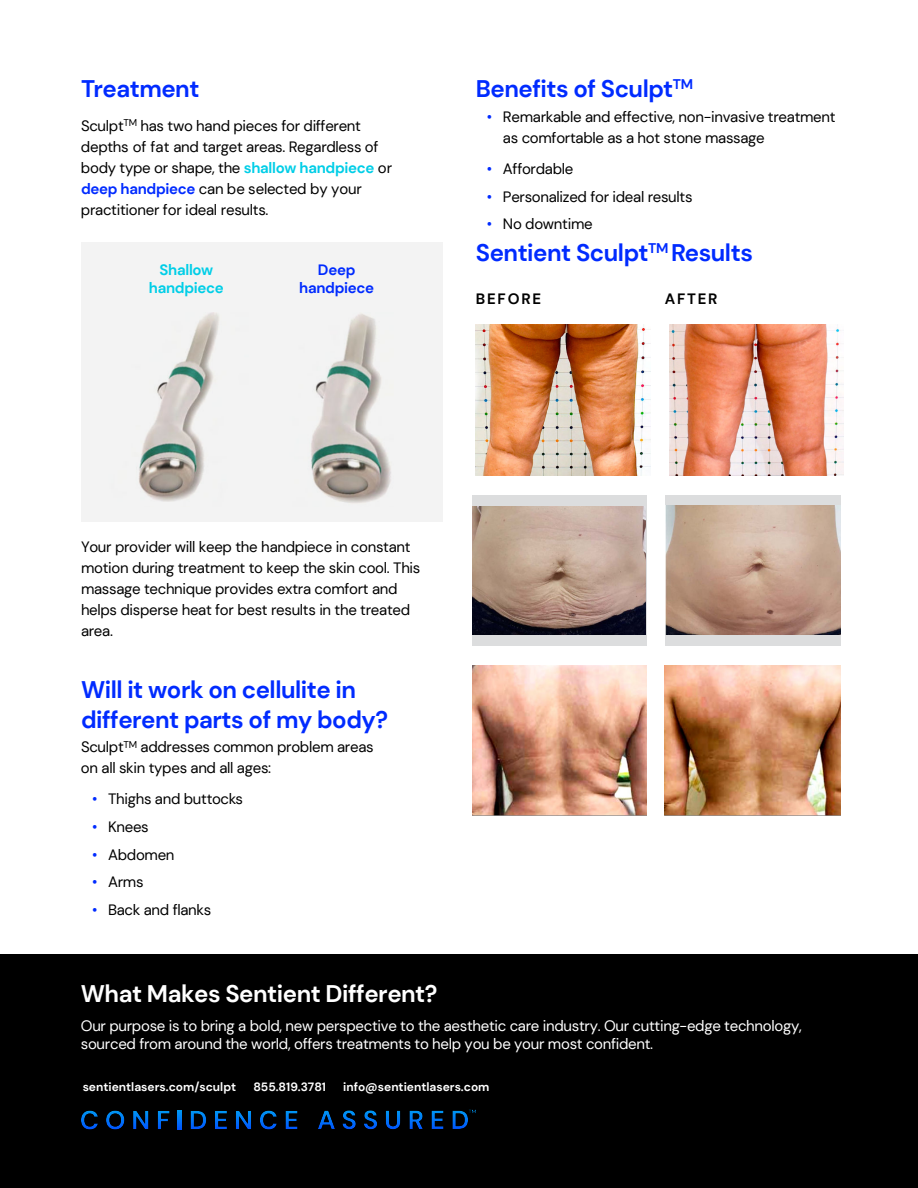
<style>
.page{position:relative;width:918px;height:1188px;background:#fff}
.page>*{position:absolute;margin:0;border:0;box-sizing:border-box;transform-origin:0 0}
.t1{font:700 24px/30px "DM Sans";letter-spacing:-.02em;color:#002bff}
.t2{font:700 24px "DM Sans";letter-spacing:-.02em;color:#fff}
.t3{font:15px/21px "DM Sans";letter-spacing:-.02em;color:#000}
.t4{font:15px/18px "DM Sans";letter-spacing:-.02em;color:#fff}
.t5{font:700 15px/18px "DM Sans";letter-spacing:-.02em;color:#00cee7;text-align:center}
.t6{font:700 15px/18px "DM Sans";letter-spacing:-.02em;color:#002bff;text-align:center}
.t7{font:700 15px "DM Sans";letter-spacing:.12em;color:#000}
.t8{font:700 12px "DM Sans";color:#fff}
.s1{font-weight:700;color:#00cee7}
.s2{font-weight:700;color:#002bff}
.s3{color:#002bff}
</style>
<div class="page">
<div style="left:0;top:955px;width:918px;height:233px;background:#000"></div>
<svg style="left:81px;top:1111px;width:17px;height:19px"></svg>
<svg style="left:106px;top:1111px;width:18px;height:19px"></svg>
<svg style="left:133px;top:1111px;width:15px;height:18px"></svg>
<svg style="left:158px;top:1111px;width:12px;height:18px"></svg>
<hr style="left:178px;top:1111px;width:3px;height:18px;background:#fff">
<svg style="left:191px;top:1111px;width:15px;height:18px"></svg>
<svg style="left:215px;top:1111px;width:12px;height:18px"></svg>
<svg style="left:236px;top:1111px;width:15px;height:18px"></svg>
<svg style="left:260px;top:1111px;width:17px;height:19px"></svg>
<svg style="left:286px;top:1111px;width:11px;height:18px"></svg>
<svg style="left:318px;top:1111px;width:17px;height:18px"></svg>
<svg style="left:342px;top:1110px;width:14px;height:19px"></svg>
<svg style="left:364px;top:1110px;width:13px;height:19px"></svg>
<svg style="left:386px;top:1111px;width:14px;height:18px"></svg>
<svg style="left:409px;top:1111px;width:14px;height:18px"></svg>
<svg style="left:432px;top:1111px;width:11px;height:18px"></svg>
<svg style="left:452px;top:1110px;width:24px;height:19px"></svg>
<div style="left:81px;top:242px;width:361px;height:279px;background:#f3f3f3"></div>
<img style="left:139px;top:312px;width:252px;height:191px">
<img style="left:476px;top:325px;width:175px;height:151px">
<img style="left:669px;top:325px;width:175px;height:151px">
<div style="left:472px;top:495px;width:175px;height:151px;background:#dcddde"></div>
<div style="left:665px;top:495px;width:176px;height:151px;background:#dcddde"></div>
<img style="left:472px;top:665px;width:175px;height:151px">
<img style="left:665px;top:665px;width:176px;height:151px">
<img style="left:472px;top:506px;width:174px;height:129px">
<img style="left:666px;top:506px;width:175px;height:129px">
<h1 class="t1" style="left:81px;top:74px;width:120px">Treatment</h1>
<p class="t3" style="left:81px;top:115px;width:313px">Sculpt<sup>TM</sup> has two hand pieces for different depths of fat and target areas. Regardless of body type or shape, the <span class="s1">shallow handpiece</span> or <span class="s2">deep handpiece</span> can be selected by your practitioner for ideal results.</p>
<p class="t5" style="left:149px;top:260px;width:76px">Shallow handpiece</p>
<p class="t6" style="left:299px;top:260px;width:76px">Deep handpiece</p>
<h1 class="t1" style="left:476px;top:74px;width:219px">Benefits of Sculpt<sup>TM</sup></h1>
<p class="t3" style="left:503px;top:106px;width:334px;text-indent:-16px"><span class="s3">•</span> Remarkable and effective, non-invasive treatment as comfortable as a hot stone massage</p>
<p class="t3" style="left:487px;top:158px;width:88px"><span class="s3">•</span> Affordable</p>
<p class="t3" style="left:487px;top:186px;width:207px"><span class="s3">•</span> Personalized for ideal results</p>
<p class="t3" style="left:487px;top:214px;width:107px"><span class="s3">•</span> No downtime</p>
<h1 class="t1" style="left:476px;top:238px;width:279px">Sentient Sculpt<sup>TM</sup> Results</h1>
<p class="t7" style="left:476px;top:289px;width:67px">BEFORE</p>
<p class="t7" style="left:665px;top:289px;width:54px">AFTER</p>
<p class="t3" style="left:81px;top:536px;width:341px">Your provider will keep the handpiece in constant motion during treatment to keep the skin cool. This massage technique provides extra comfort and helps disperse heat for best results in the treated area.</p>
<h1 class="t1" style="left:81px;top:674px;width:309px">Will it work on cellulite in different parts of my body?</h1>
<p class="t3" style="left:81px;top:737px;width:294px">Sculpt<sup>TM</sup> addresses common problem areas on all skin types and all ages:</p>
<p class="t3" style="left:92px;top:788px;width:153px"><span class="s3">•</span> Thighs and buttocks</p>
<p class="t3" style="left:92px;top:816px;width:58px"><span class="s3">•</span> Knees</p>
<p class="t3" style="left:92px;top:844px;width:84px"><span class="s3">•</span> Abdomen</p>
<p class="t3" style="left:92px;top:872px;width:53px"><span class="s3">•</span> Arms</p>
<p class="t3" style="left:92px;top:899px;width:121px"><span class="s3">•</span> Back and flanks</p>
<h1 class="t2" style="left:81px;top:979px;width:358px">What Makes Sentient Different?</h1>
<p class="t4" style="left:81px;top:1017px;width:722px">Our purpose is to bring a bold, new perspective to the aesthetic care industry. Our cutting-edge technology, sourced from around the world, offers treatments to help you be your most confident.</p>
<p class="t8" style="left:83px;top:1079px;width:155px">sentientlasers.com/sculpt</p>
<p class="t8" style="left:253px;top:1079px;width:74px">855.819.3781</p>
<p class="t8" style="left:343px;top:1079px;width:148px">info@sentientlasers.com</p>
</div>
